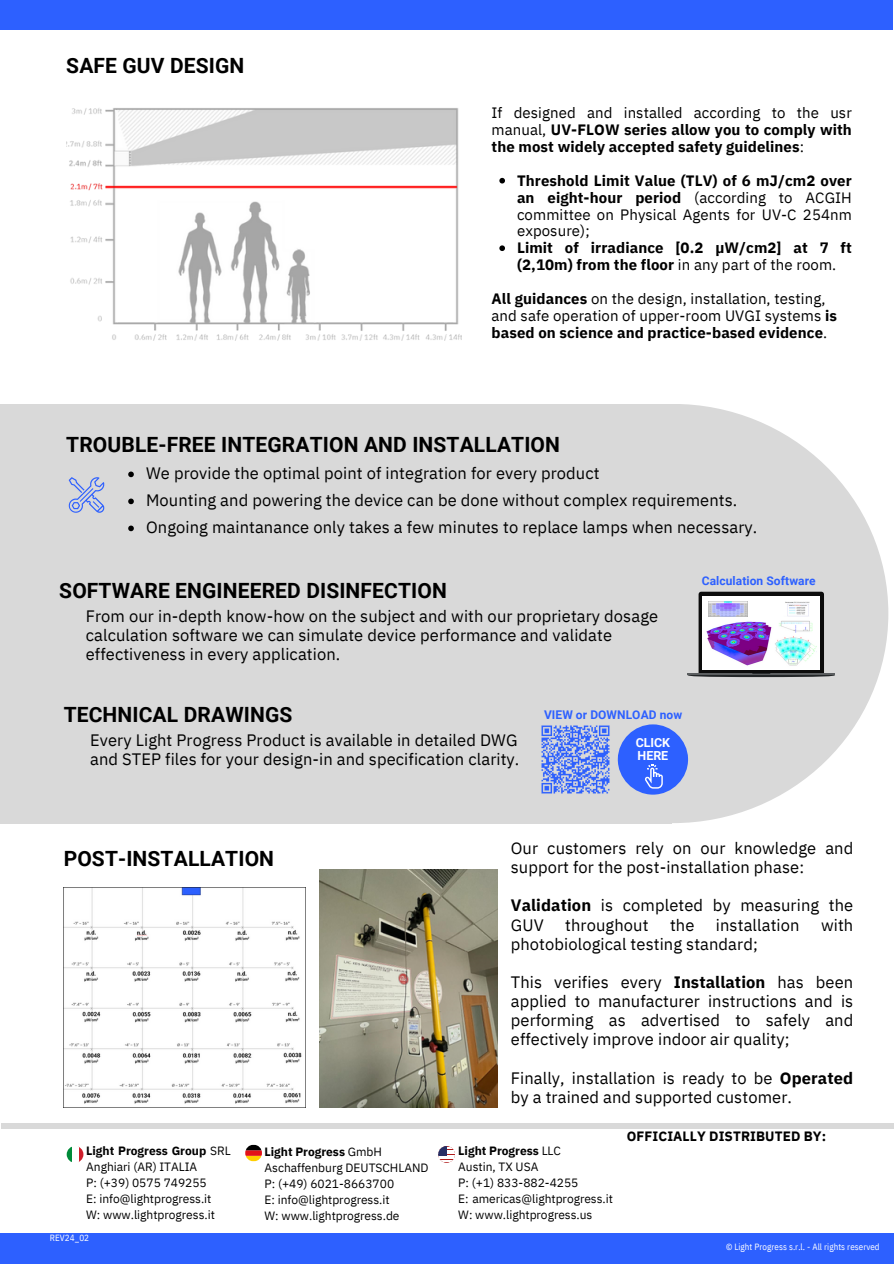
<style>
.page{position:relative;width:894px;height:1264px;background:#fff}
.page>*{position:absolute;margin:0;border:0;box-sizing:border-box;transform-origin:0 0}
.t1{font:700 21px "Roboto";letter-spacing:.005em;color:#000}
.t2{font:16.5px/19.2px "IBM Plex Sans";letter-spacing:.005em;color:#000}
.t3{font:15px/16.8px "IBM Plex Sans";letter-spacing:.005em;color:#000;text-align:justify}
.t4{font:700 15px/16.8px "IBM Plex Sans";letter-spacing:.005em;color:#000;text-align:justify}
.t5{font:700 13.5px "IBM Plex Sans";letter-spacing:.005em;color:#000}
.t6{font:700 12.45px/12.5px "Roboto";color:#fff}
.t7{font:12px/16px "IBM Plex Sans";color:#000}
.t8{font:700 12px "Roboto";letter-spacing:.005em;color:#2d60ff}
.t9{font:9px "IBM Plex Sans Cond";letter-spacing:.005em;color:#fff}
.s1{font-weight:400}
.s2{font-weight:700}
</style>
<div class="page">
<div style="left:0;top:0;width:892px;height:30px;background:#2d60ff"></div>
<img style="left:66px;top:108px;width:395px;height:233px">
<div style="left:0;top:404px;width:671px;height:419px;background:#d9d9d9"></div>
<div style="left:456px;top:404px;width:432px;height:419px;background:#d9d9d9;border-radius:50%"></div>
<svg style="left:499px;top:178px;width:6px;height:5px"></svg>
<svg style="left:499px;top:245px;width:6px;height:6px"></svg>
<img style="left:68px;top:477px;width:37px;height:36px">
<svg style="left:128px;top:471px;width:6px;height:6px"></svg>
<svg style="left:128px;top:498px;width:6px;height:6px"></svg>
<svg style="left:128px;top:525px;width:6px;height:6px"></svg>
<svg style="left:617px;top:724px;width:71px;height:70px"></svg>
<img style="left:541px;top:725px;width:69px;height:69px">
<svg style="left:687px;top:591px;width:147px;height:86px"></svg>
<div style="left:702px;top:596px;width:117px;height:73px;background:#fff"></div>
<img style="left:706px;top:621px;width:66px;height:45px">
<img style="left:775px;top:636px;width:41px;height:30px">
<img style="left:779px;top:621px;width:33px;height:12px">
<img style="left:708px;top:602px;width:39px;height:14px">
<img style="left:785px;top:601px;width:24px;height:15px">
<img style="left:64px;top:887px;width:242px;height:220px">
<img style="left:319px;top:869px;width:178px;height:238px">
<div style="left:0;top:1232px;width:893px;height:31px;background:#2d60ff"></div>
<svg style="left:78px;top:1146px;width:6px;height:16px"></svg>
<svg style="left:66px;top:1146px;width:6px;height:16px"></svg>
<svg style="left:245px;top:1155px;width:17px;height:6px"></svg>
<svg style="left:245px;top:1150px;width:17px;height:5px"></svg>
<svg style="left:246px;top:1144px;width:16px;height:6px"></svg>
<hr style="left:433px;top:1145px;width:29px;height:2px;background:#b01a1a">
<hr style="left:433px;top:1161px;width:29px;height:2px;background:#b01a1a">
<svg style="left:438px;top:1146px;width:24px;height:15px"></svg>
<svg style="left:433px;top:1145px;width:13px;height:10px"></svg>
<div style="left:1px;top:1122px;width:892px;height:6px;background:#d9d9d9"></div>
<h2 class="t1" style="left:66px;top:53px;width:179px">SAFE GUV DESIGN</h2>
<p class="t4" style="left:491px;top:104px;width:362px"><span class="s1">If designed and installed according to the usr manual,</span> UV-FLOW series allow you to comply with the most widely accepted safety guidelines<span class="s1">:</span></p>
<h2 class="t3" style="left:517px;top:172px;width:336px"><span class="s2">Threshold Limit Value (TLV) of 6 mJ/cm2 over an eight-hour period</span> (according to ACGIH committee on Physical Agents for UV-C 254nm exposure);</h2>
<p class="t4" style="left:517px;top:239px;width:336px">Limit of irradiance [0.2 µW/cm2] at 7 ft (2,10m) from the floor <span class="s1">in any part of the room.</span></p>
<p class="t3" style="left:491px;top:290px;width:347px;text-align:left"><span class="s2">All guidances</span> on the design, installation, testing, and safe operation of upper-room UVGI systems <span class="s2">is based on science and practice-based evidence</span>.</p>
<h2 class="t1" style="left:66px;top:432px;width:495px">TROUBLE-FREE INTEGRATION AND INSTALLATION</h2>
<p class="t2" style="left:146px;top:463px;width:455px">We provide the optimal point of integration for every product</p>
<p class="t2" style="left:146px;top:490px;width:592px">Mounting and powering the device can be done without complex requirements.</p>
<p class="t2" style="left:146px;top:517px;width:612px">Ongoing maintanance only takes a few minutes to replace lamps when necessary.</p>
<h2 class="t1" style="left:59px;top:579px;width:389px">SOFTWARE ENGINEERED DISINFECTION</h2>
<h4 class="t2" style="left:86px;top:605px;width:573px">From our in-depth know-how on the subject and with our proprietary dosage calculation software we can simulate device performance and validate effectiveness in every application.</h4>
<p class="t1" style="left:64px;top:702px;width:230px">TECHNICAL DRAWINGS</p>
<p class="t8" style="left:544px;top:708px;width:140px">VIEW or DOWNLOAD now</p>
<h1 class="t6" style="left:635px;top:737px;width:36px">CLICK<br>HERE</h1>
<p class="t2" style="left:90px;top:730px;width:430px">Every Light Progress Product is available in detailed DWG and STEP files for your design-in and specification clarity.</p>
<h1 class="t8" style="left:701px;top:573px;width:115px">Calculation Software</h1>
<h2 class="t1" style="left:64px;top:846px;width:212px">POST-INSTALLATION</h2>
<h4 class="t2" style="left:510px;top:838px;width:344px">Our customers rely on our knowledge and support for the post-installation phase:</h4>
<h3 class="t2" style="left:510px;top:895px;width:344px"><span class="s2">Validation</span> is completed by measuring the<br>GUV</h3>
<h3 class="t2" style="left:565px;top:914px;width:85px">throughout</h3>
<h3 class="t2" style="left:669px;top:914px;width:26px">the</h3>
<h3 class="t2" style="left:715px;top:914px;width:85px">installation</h3>
<h3 class="t2" style="left:820px;top:914px;width:34px">with</h3>
<h3 class="t2" style="left:510px;top:933px;width:248px">photobiological testing standard;</h3>
<p class="t2" style="left:510px;top:972px;width:344px;text-align:justify">This verifies every <span class="s2">Installation</span> has been applied to manufacturer instructions and is performing as advertised to safely and effectively improve indoor air quality;</p>
<h1 class="t2" style="left:510px;top:1067px;width:344px">Finally, installation is ready to be <span class="s2">Operated </span>by a trained and supported customer.</h1>
<h2 class="t5" style="left:626px;top:1126px;width:201px">OFFICIALLY DISTRIBUTED BY:</h2>
<h2 class="t7" style="left:86px;top:1142px;width:146px"><span class="s2">Light Progress Group</span> SRL<br>Anghiari (AR) ITALIA<br>P: (+39) 0575 749255<br>E: info@lightprogress.it<br>W: www.lightprogress.it</h2>
<p class="t7" style="left:264px;top:1143px;width:165px"><span class="s2">Light Progress</span> GmbH<br>Aschaffenburg DEUTSCHLAND<br>P: (+49) 6021-8663700<br>E: info@lightprogress.it<br>W: www.lightprogress.de</p>
<h5 class="t7" style="left:458px;top:1142px;width:156px"><span class="s2">Light Progress</span> LLC<br>Austin, TX USA<br>P: (+1) 833-882-4255<br>E: americas@lightprogress.it<br>W: www.lightprogress.us</h5>
<p class="t9" style="left:50px;top:1232px;width:41px">REV24_02</p>
<h2 class="t9" style="left:725px;top:1241px;width:155px">© Light Progress s.r.l. - All rights reserved</h2>
</div>
